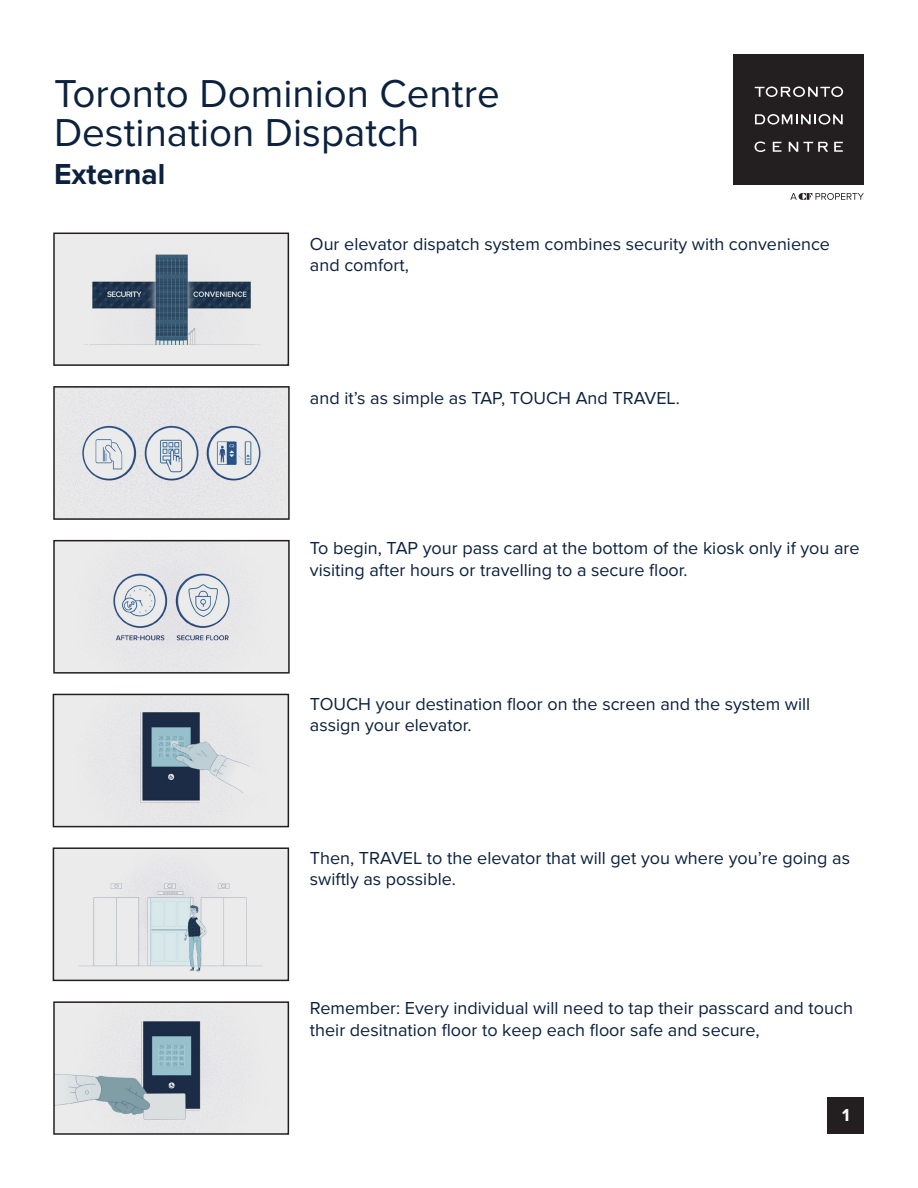
<style>
.page{position:relative;width:918px;height:1188px;background:#fff}
.page>*{position:absolute;margin:0;border:0;box-sizing:border-box;transform-origin:0 0}
.t1{font:40.35px/39px "Proxima Nova";color:#0b213e}
.t2{font:700 30px "Proxima Nova";color:#0b213e}
.t3{font:18px/21.6px "Proxima Nova";color:#0b213e}
.t4{font:700 18px "Proxima Nova";color:#fff}
</style>
<div class="page">
<svg style="left:790px;top:193px;width:74px;height:7px"></svg>
<div style="left:733px;top:54px;width:131px;height:131px;background:#231f20"></div>
<svg style="left:755px;top:87px;width:88px;height:10px"></svg>
<svg style="left:755px;top:114px;width:88px;height:11px"></svg>
<svg style="left:755px;top:142px;width:11px;height:10px"></svg>
<svg style="left:773px;top:142px;width:8px;height:10px"></svg>
<svg style="left:789px;top:142px;width:39px;height:10px"></svg>
<svg style="left:834px;top:142px;width:9px;height:10px"></svg>
<div style="left:827px;top:1097px;width:37px;height:37px;background:#231f20"></div>
<img style="left:56px;top:236px;width:230px;height:127px">
<div style="left:53px;top:233px;width:236px;height:133px;border:2px solid #231f20"></div>
<img style="left:56px;top:389px;width:231px;height:128px">
<div style="left:53px;top:386px;width:237px;height:134px;border:2px solid #231f20"></div>
<img style="left:56px;top:543px;width:231px;height:128px">
<div style="left:53px;top:540px;width:237px;height:134px;border:2px solid #231f20"></div>
<img style="left:56px;top:697px;width:230px;height:127px">
<div style="left:53px;top:694px;width:236px;height:133px;border:2px solid #231f20"></div>
<img style="left:56px;top:850px;width:230px;height:128px">
<div style="left:53px;top:847px;width:236px;height:134px;border:2px solid #231f20"></div>
<img style="left:56px;top:1004px;width:230px;height:128px">
<div style="left:53px;top:1001px;width:236px;height:134px;border:2px solid #231f20"></div>
<h1 class="t1" style="left:54px;top:75px;width:447px">Toronto Dominion Centre<br>Destination Dispatch</h1>
<h2 class="t2" style="left:54px;top:157px;width:113px">External</h2>
<p class="t3" style="left:310px;top:233px;width:522px">Our elevator dispatch system combines security with convenience and comfort,</p>
<p class="t3" style="left:310px;top:387px;width:372px">and it’s as simple as TAP, TOUCH And TRAVEL.</p>
<p class="t3" style="left:310px;top:538px;width:551px">To begin, TAP your pass card at the bottom of the kiosk only if you are visiting after hours or travelling to a secure floor.</p>
<p class="t3" style="left:310px;top:693px;width:502px">TOUCH your destination floor on the screen and the system will assign your elevator.</p>
<p class="t3" style="left:310px;top:847px;width:542px">Then, TRAVEL to the elevator that will get you where you’re going as swiftly as possible.</p>
<p class="t3" style="left:310px;top:998px;width:544px">Remember: Every individual will need to tap their passcard and touch their desitnation floor to keep each floor safe and secure,</p>
<p class="t4" style="left:842px;top:1105px;width:9px">1</p>
</div>
